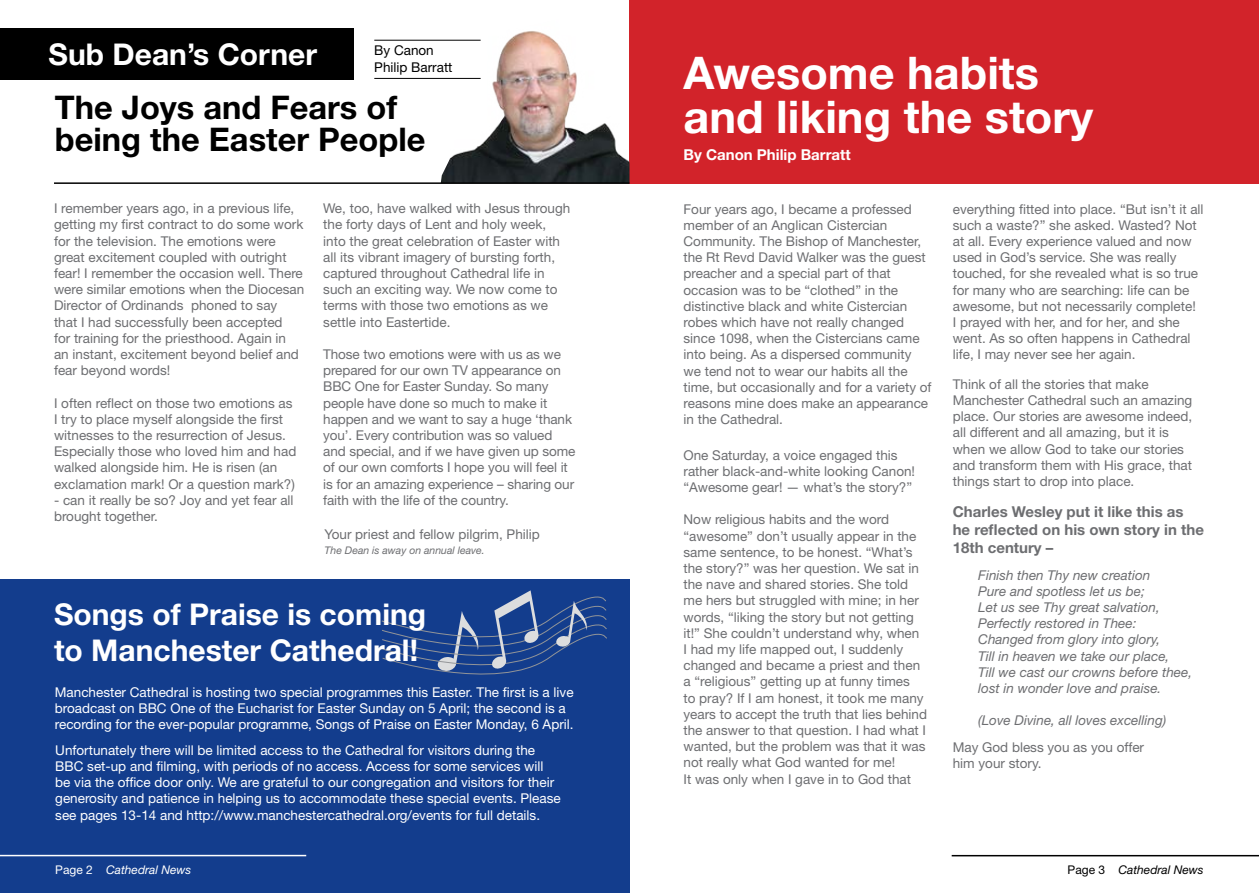
<style>
.page{position:relative;width:1259px;height:893px;background:#fff}
.page>*{position:absolute;margin:0;border:0;box-sizing:border-box;transform-origin:0 0}
.t1{font:700 45px/44.1px "Helvetica Neue LT Std";color:#fff}
.t2{font:700 32.55px/32.2px "Helvetica Neue LT Std";color:#000}
.t3{font:700 30px/36px "Helvetica Neue LT Std";color:#fff}
.t4{font:700 15px/18px "Helvetica Neue LT Std";color:#6d6e71}
.t5{font:700 15px "Helvetica Neue LT Std";color:#fff}
.t6{font:13.5px/16.2px "Helvetica Neue LT Std";color:#6d6e71}
.t7{font:13.5px/16.2px "Helvetica Neue LT Std";color:#fff}
.t8{font:italic 13.5px/16.2px "Helvetica Neue LT Std";color:#6d6e71}
.t9{font:13.5px/16.2px "Helvetica Neue LT Std";color:#000}
.t10{font:italic 12px "Helvetica Neue LT Std";color:#fff}
.t11{font:italic 12px "Helvetica Neue LT Std";color:#000}
.t12{font:italic 10.5px "Helvetica Neue LT Std";color:#6d6e71}
.s1{font-style:normal}
</style>
<div class="page">
<div style="left:629px;top:0;width:630px;height:184px;background:#d2232a"></div>
<img style="left:441px;top:31px;width:188px;height:151px">
<div style="left:0;top:580px;width:629px;height:313px;background:#133d8d"></div>
<svg style="left:381px;top:590px;width:226px;height:85px"></svg>
<div style="left:0;top:28px;width:353px;height:52px;background:#000"></div>
<hr style="left:54px;top:182px;width:575px;height:2px;background:#000">
<hr style="left:374px;top:40px;width:106px;height:1px;background:#000">
<hr style="left:374px;top:78px;width:106px;height:1px;background:#000">
<hr style="left:951px;top:855px;width:308px;height:1px;background:#000">
<hr style="left:0;top:855px;width:306px;height:1px;background:#fff">
<h3 class="t3" style="left:49px;top:35px;width:270px">Sub Dean’s Corner</h3>
<p class="t9" style="left:374px;top:42px;width:80px">By Canon<br>Philip Barratt</p>
<h2 class="t2" style="left:55px;top:90px;width:372px">The Joys and Fears of being the Easter People</h2>
<p class="t6" style="left:54px;top:200px;width:252px">I remember years ago, in a previous life, getting my first contract to do some work for the television. The emotions were great excitement coupled with outright fear! I remember the occasion well. There were similar emotions when the Diocesan Director of Ordinands phoned to say<br>that I had successfully been accepted<br>for training for the priesthood. Again in<br>an instant, excitement beyond belief and fear beyond words!</p>
<p class="t6" style="left:54px;top:394px;width:244px">I often reflect on those two emotions as I try to place myself alongside the first witnesses to the resurrection of Jesus.<br>Especially those who loved him and had walked alongside him. He is risen (an exclamation mark! Or a question mark?)</p>
<p class="t6" style="left:54px;top:492px;width:241px">- can it really be so? Joy and yet fear all brought together.</p>
<p class="t6" style="left:323px;top:200px;width:249px">We, too, have walked with Jesus through the forty days of Lent and holy week, into the great celebration of Easter with all its vibrant imagery of bursting forth, captured throughout Cathedral life in such an exciting way. We now come to terms with those two emotions as we settle into Eastertide.</p>
<p class="t6" style="left:323px;top:346px;width:254px">Those two emotions were with us as we prepared for our own TV appearance on BBC One for Easter Sunday. So many people have done so much to make it happen and we want to say a huge ‘thank you’. Every contribution was so valued and special, and if we have given up some of our own comforts I hope you will feel it is for an amazing experience – sharing our faith with the life of the country.</p>
<p class="t6" style="left:324px;top:526px;width:217px">Your priest and fellow pilgrim, Philip</p>
<p class="t12" style="left:324px;top:544px;width:162px">The Dean is away on annual leave.</p>
<h3 class="t3" style="left:54px;top:596px;width:374px">Songs of Praise is coming to Manchester Cathedral!</h3>
<p class="t7" style="left:55px;top:683px;width:520px">Manchester Cathedral is hosting two special programmes this Easter. The first is a live broadcast on BBC One of the Eucharist for Easter Sunday on 5 April; the second is a recording for the ever-popular programme, Songs of Praise on Easter Monday, 6 April.</p>
<p class="t7" style="left:55px;top:742px;width:507px">Unfortunately there will be limited access to the Cathedral for visitors during the BBC set-up and filming, with periods of no access. Access for some services will be via the office door only. We are grateful to our congregation and visitors for their generosity and patience in helping us to accommodate these special events. Please see pages 13-14 and http://www.manchestercathedral.org/events for full details.</p>
<h1 class="t1" style="left:683px;top:50px;width:411px">Awesome habits and liking the story</h1>
<p class="t5" style="left:683px;top:146px;width:169px">By Canon Philip Barratt</p>
<p class="t6" style="left:683px;top:201px;width:250px">Four years ago, I became a professed member of an Anglican Cistercian Community. The Bishop of Manchester, the Rt Revd David Walker was the guest preacher and a special part of that occasion was to be “clothed” in the distinctive black and white Cistercian robes which have not really changed since 1098, when the Cistercians came into being. As a dispersed community we tend not to wear our habits all the time, but occasionally and for a variety of reasons mine does make an appearance in the Cathedral.</p>
<p class="t6" style="left:683px;top:446px;width:233px">One Saturday, a voice engaged this rather black-and-white looking Canon! “Awesome gear! — what’s the story?”</p>
<p class="t6" style="left:683px;top:511px;width:245px">Now religious habits and the word “awesome” don’t usually appear in the same sentence, to be honest. “What’s the story?” was her question. We sat in the nave and shared stories. She told me hers but struggled with mine; in her words, “liking the story but not getting it!” She couldn’t understand why, when<br>I had my life mapped out, I suddenly changed and became a priest and then a “religious” getting up at funny times<br>to pray? If I am honest, it took me many years to accept the truth that lies behind the answer to that question. I had what I wanted, but the problem was that it was not really what God wanted for me!<br>It was only when I gave in to God that</p>
<p class="t6" style="left:952px;top:200px;width:252px">everything fitted into place. “But isn’t it all such a waste?” she asked. Wasted? Not at all. Every experience valued and now used in God’s service. She was really touched, for she revealed what is so true for many who are searching: life can be awesome, but not necessarily complete!<br>I prayed with her, and for her, and she went. As so often happens in Cathedral life, I may never see her again.</p>
<p class="t6" style="left:952px;top:376px;width:241px">Think of all the stories that make Manchester Cathedral such an amazing place. Our stories are awesome indeed, all different and all amazing, but it is when we allow God to take our stories and transform them with His grace, that things start to drop into place.</p>
<p class="t4" style="left:952px;top:503px;width:253px">Charles Wesley put it like this as he reflected on his own story in the<br>18th century –</p>
<p class="t8" style="left:978px;top:566px;width:215px">Finish then Thy new creation<br>Pure and spotless let us be;<br>Let us see Thy great salvation,<br>Perfectly restored in Thee:<br>Changed from glory into glory,<br>Till in heaven we take our place,<br>Till we cast our crowns before thee, lost in wonder love and praise.</p>
<p class="t8" style="left:978px;top:712px;width:189px">(Love Divine, all loves excelling)</p>
<p class="t6" style="left:952px;top:739px;width:193px">May God bless you as you offer him your story.</p>
<p class="t10" style="left:55px;top:862px;width:138px"><span class="s1">Page 2</span> Cathedral News</p>
<p class="t11" style="left:1067px;top:862px;width:138px"><span class="s1">Page 3</span> Cathedral News</p>
</div>
